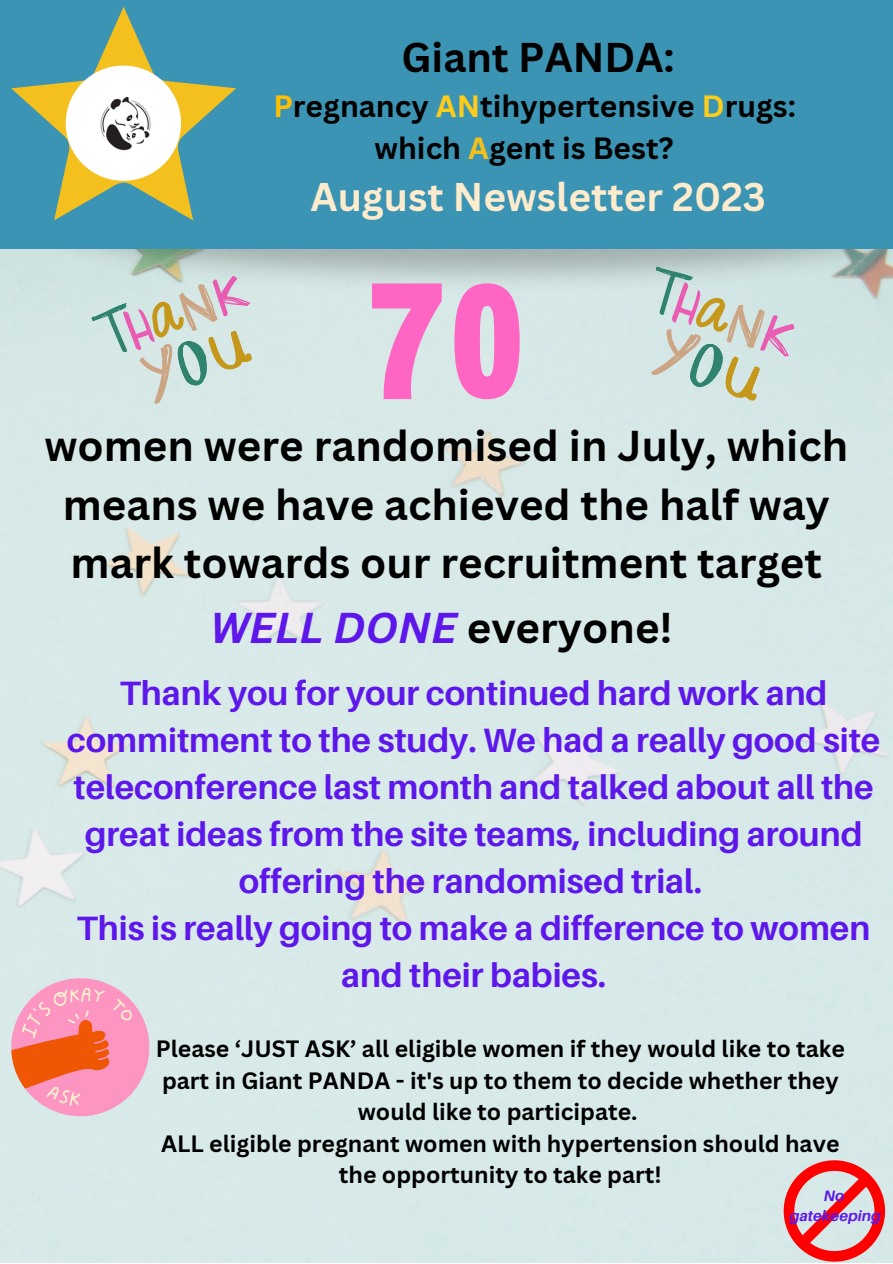
<style>
.page{position:relative;width:893px;height:1264px;background:#fff}
.page>*{position:absolute;margin:0;border:0;box-sizing:border-box;transform-origin:0 0}
.t1{font:700 42px/58.5px "Canva Sans";color:#000;text-align:center}
.t2{font:700 40.5px "Canva Sans";color:#000}
.t3{font:700 39px "Canva Sans";color:#fceccd}
.t4{font:700 33.75px/47px "Aileron";color:#5e17eb;text-align:center}
.t5{font:700 30px "Canva Sans";color:#000}
.t6{font:700 22.95px/31.5px "Canva Sans";color:#000;text-align:center}
.t7{font:italic 700 15px "Aileron";color:#5e17eb}
.s1{color:#ffbf00}
.s2{color:#fecd1a}
.s3{color:#f4c01e}
.s4{font-style:italic;color:#5e17eb}
</style>
<div class="page">
<img style="left:0;top:248px;width:892px;height:93px">
<div style="left:0;top:0;width:892px;height:248px;background:#3b94b3"></div>
<svg style="left:11px;top:7px;width:225px;height:213px"></svg>
<img style="left:66px;top:66px;width:115px;height:115px;border-radius:50%">
<svg style="left:372px;top:283px;width:69px;height:116px;background:#eba5d5"></svg>
<svg style="left:454px;top:283px;width:65px;height:116px;background:#f389cd"></svg>
<svg style="left:91px;top:274px;width:163px;height:131px;background:#ccd5ce"></svg>
<svg style="left:11px;top:977px;width:142px;height:141px;background:#f1a1a9"></svg>
<svg style="left:762px;top:1139px;width:130px;height:123px;background:#dfb0af"></svg>
<svg style="left:650px;top:264px;width:146px;height:141px;background:#c9d2cc"></svg>
<p class="t2" style="left:401px;top:29px;width:274px">Giant PANDA:</p>
<p class="t5" style="left:273px;top:85px;width:524px"><span class="s1">P</span>regnancy <span class="s2">AN</span>tihypertensive <span class="s2">D</span>rugs:</p>
<p class="t5" style="left:374px;top:127px;width:301px">which <span class="s3">A</span>gent is Best?</p>
<p class="t3" style="left:310px;top:169px;width:457px">August Newsletter 2023</p>
<p class="t1" style="left:44px;top:415px;width:805px">women were randomised in July, which means we have achieved the half way mark towards our recruitment target</p>
<p class="t1" style="left:210px;top:597px;width:464px"><span class="s4">WELL DONE</span> everyone!</p>
<p class="t4" style="left:67px;top:669px;width:815px">Thank you for your continued hard work and commitment to the study. We had a really good site teleconference last month and talked about all the great ideas from the site teams, including around offering the randomised trial.</p>
<p class="t4" style="left:77px;top:903px;width:795px">This is really going to make a difference to women and their babies.</p>
<p class="t6" style="left:156px;top:1032px;width:690px">Please ‘JUST ASK’ all eligible women if they would like to take part in Giant PANDA - it's up to them to decide whether they would like to participate.</p>
<p class="t6" style="left:161px;top:1127px;width:679px">ALL eligible pregnant women with hypertension should have the opportunity to take part!</p>
<p class="t7" style="left:823px;top:1186px;width:22px">No</p>
<p class="t7" style="left:789px;top:1206px;width:92px">gatekeeping</p>
</div>
